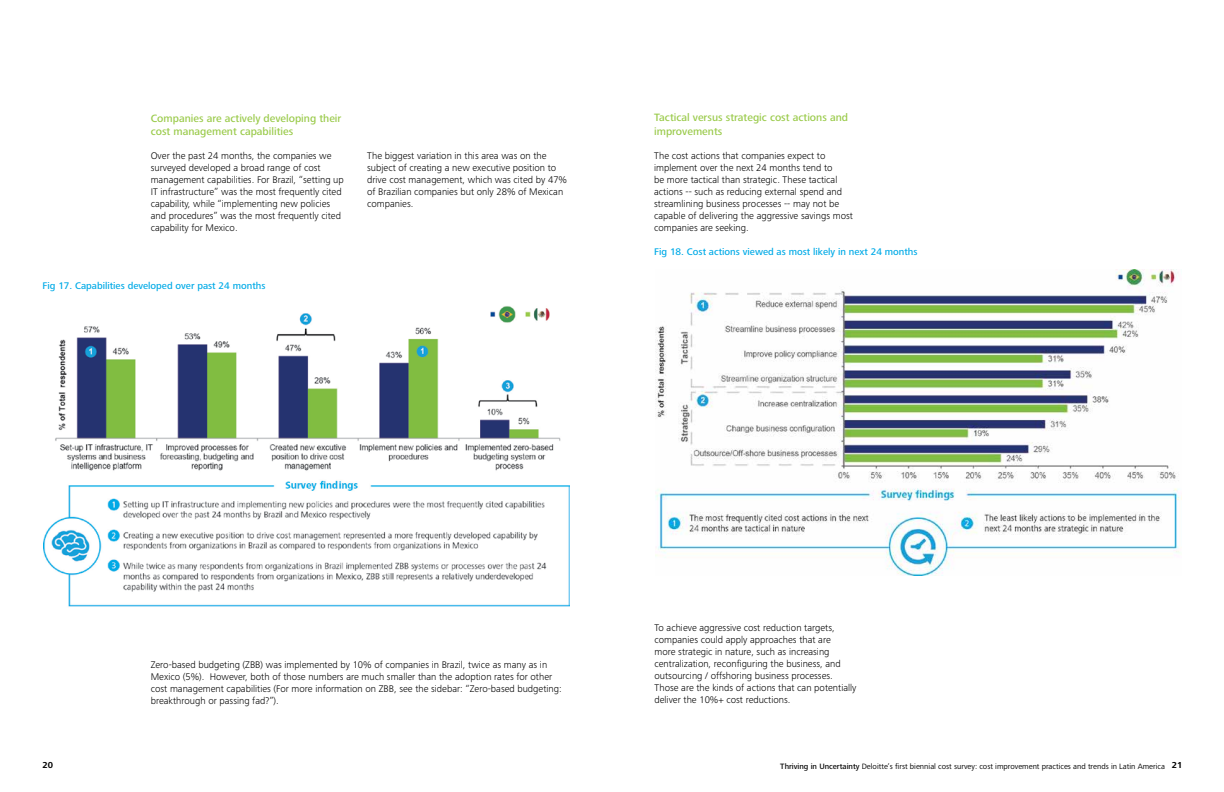
<style>
.page{position:relative;width:1224px;height:792px;background:#fff}
.page>*{position:absolute;margin:0;border:0;box-sizing:border-box;transform-origin:0 0}
.t1{font:500 11px/13.2px "Frutiger Next Pro";color:#99ca49}
.t2{font:300 10px/12px "Frutiger Next Pro";color:#000}
.t3{font:500 10px "Frutiger Next Pro";color:#00aae7}
.t4{font:700 9px "Frutiger Next Pro";color:#000}
.t5{font:8px "Frutiger Next Pro";color:#000}
.s1{font-weight:500}
.s2{font-weight:700;font-size:9px}
</style>
<div class="page">
<img style="left:43px;top:306px;width:526px;height:301px">
<img style="left:655px;top:269px;width:524px;height:306px">
<p class="t1" style="left:151px;top:112px;width:192px">Companies are actively developing their cost management capabilities</p>
<p class="t2" style="left:151px;top:150px;width:195px">Over the past 24 months, the companies we surveyed developed a broad range of cost management capabilities. For Brazil, “setting up IT infrastructure” was the most frequently cited capability, while “implementing new policies and procedures” was the most frequently cited capability for Mexico.</p>
<p class="t2" style="left:367px;top:150px;width:201px">The biggest variation in this area was on the subject of creating a new executive position to drive cost management, which was cited by 47% of Brazilian companies but only 28% of Mexican companies.</p>
<p class="t3" style="left:43px;top:280px;width:225px">Fig 17. Capabilities developed over past 24 months</p>
<p class="t1" style="left:654px;top:111px;width:195px">Tactical versus strategic cost actions and improvements</p>
<p class="t2" style="left:654px;top:149px;width:200px">The cost actions that companies expect to implement over the next 24 months tend to<br>be more tactical than strategic. These tactical actions -- such as reducing external spend and streamlining business processes -- may not be capable of delivering the aggressive savings most companies are seeking.</p>
<p class="t3" style="left:654px;top:246px;width:265px">Fig 18. Cost actions viewed as most likely in next 24 months</p>
<p class="t2" style="left:151px;top:659px;width:413px">Zero-based budgeting (ZBB) was implemented by 10% of companies in Brazil, twice as many as in Mexico (5%). However, both of those numbers are much smaller than the adoption rates for other cost management capabilities (For more information on ZBB, see the sidebar: “Zero-based budgeting: breakthrough or passing fad?”).</p>
<p class="t2" style="left:655px;top:622px;width:204px">To achieve aggressive cost reduction targets, companies could apply approaches that are<br>more strategic in nature, such as increasing centralization, reconfiguring the business, and outsourcing / offshoring business processes.<br>Those are the kinds of actions that can potentially deliver the 10%+ cost reductions.</p>
<p class="t4" style="left:42px;top:760px;width:12px">20</p>
<p class="t5" style="left:780px;top:761px;width:404px"><span class="s1">Thriving in Uncertainty</span> Deloitte’s first biennial cost survey: cost improvement practices and trends in Latin America <span class="s2">21</span></p>
</div>
